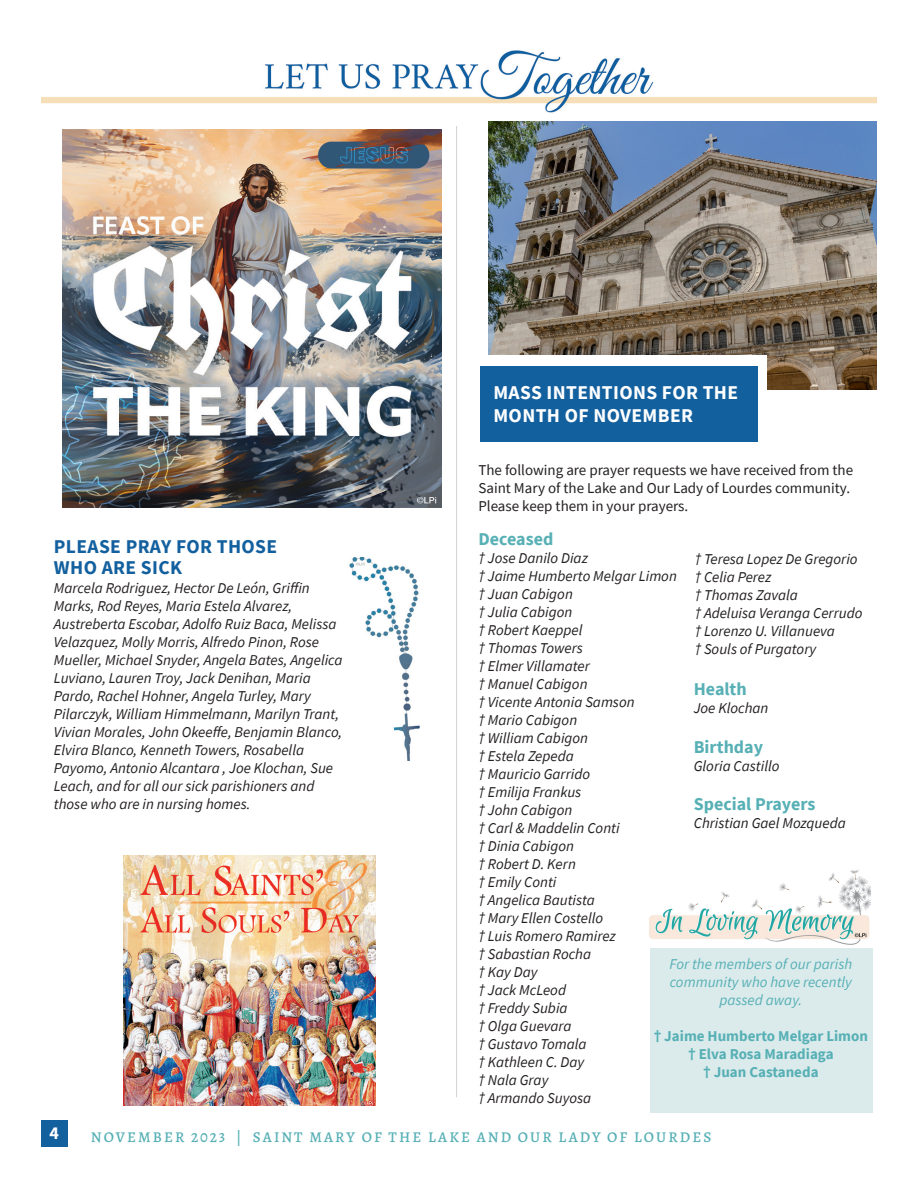
<style>
.page{position:relative;width:918px;height:1188px;background:#fff}
.page>*{position:absolute;margin:0;border:0;box-sizing:border-box;transform-origin:0 0}
.Headline_2_White_Bol{font:700 19.5px/23.4px "Source Sans Pro";letter-spacing:.02em;color:#fff}
.Headline_2_Blue_497b{font:700 19.5px/21.5px "Source Sans Pro";letter-spacing:.02em;color:#13609f}
.Main_Body_Text_6c8c2{font:700 18px "Source Sans Pro";color:#57b0b5}
.Subheader_2_Light_Bl{font:700 18px "Source Sans Pro";color:#57b0b5}
.Page_Number{font:700 18px "Source Sans Pro";color:#fff}
.Main_Body_Text_6c8c2-2{font:italic 15px/18px "Source Sans Pro";color:#231f20}
.Main_Body_Text_6c8c2-3{font:15px/18px "Source Sans Pro";color:#231f20}
.Main_Body_Text_6c8c2-4{font:italic 15px/18px "Source Sans Pro";color:#57b0b5;text-align:center}
.Main_Body_Text_6c8c2-5{font:700 15px "Source Sans Pro";color:#57b0b5}
.Footer_Left{font:500 15px "Alegreya";letter-spacing:.14em;color:#57b0b5}
</style>
<div class="page">
<div style="left:650px;top:948px;width:222px;height:165px;background:#dbebec"></div>
<div style="left:41px;top:1120px;width:27px;height:27px;background:#13609f"></div>
<hr style="left:456px;top:125px;width:1px;height:972px;background:#d1d2d4">
<img style="left:41px;top:50px;width:836px;height:72px">
<img style="left:488px;top:122px;width:389px;height:268px">
<div style="left:471px;top:355px;width:296px;height:65px;background:#fff"></div>
<div style="left:480px;top:366px;width:278px;height:76px;background:#13609f"></div>
<img style="left:124px;top:855px;width:252px;height:250px">
<img style="left:649px;top:869px;width:222px;height:76px">
<img style="left:349px;top:557px;width:71px;height:204px">
<img style="left:63px;top:129px;width:379px;height:379px">
<p class="Headline_2_White_Bol" style="left:493px;top:380px;width:246px">MASS INTENTIONS FOR THE<br>MONTH OF NOVEMBER</p>
<p class="Headline_2_Blue_497b" style="left:54px;top:535px;width:225px">PLEASE PRAY FOR THOSE<br>WHO ARE SICK</p>
<p class="Main_Body_Text_6c8c2-2" style="left:54px;top:579px;width:290px">Marcela Rodriguez, Hector De León, Griffin Marks, Rod Reyes, Maria Estela Alvarez, Austreberta Escobar, Adolfo Ruiz Baca, Melissa Velazquez, Molly Morris, Alfredo Pinon, Rose Mueller, Michael Snyder, Angela Bates, Angelica Luviano, Lauren Troy, Jack Denihan, Maria Pardo, Rachel Hohner, Angela Turley, Mary Pilarczyk, William Himmelmann, Marilyn Trant, Vivian Morales, John Okeeffe, Benjamin Blanco, Elvira Blanco, Kenneth Towers, Rosabella Payomo, Antonio Alcantara , Joe Klochan, Sue Leach, and for all our sick parishioners and those who are in nursing homes.</p>
<p class="Main_Body_Text_6c8c2-3" style="left:478px;top:461px;width:376px">The following are prayer requests we have received from the<br>Saint Mary of the Lake and Our Lady of Lourdes community.<br>Please keep them in your prayers.</p>
<p class="Subheader_2_Light_Bl" style="left:478px;top:527px;width:76px">Deceased</p>
<p class="Main_Body_Text_6c8c2-2" style="left:478px;top:549px;width:111px">† Jose Danilo Diaz</p>
<p class="Main_Body_Text_6c8c2-2" style="left:478px;top:567px;width:200px">† Jaime Humberto Melgar Limon</p>
<p class="Main_Body_Text_6c8c2-2" style="left:478px;top:585px;width:96px">† Juan Cabigon</p>
<p class="Main_Body_Text_6c8c2-2" style="left:478px;top:603px;width:95px">† Julia Cabigon</p>
<p class="Main_Body_Text_6c8c2-2" style="left:478px;top:621px;width:106px">† Robert Kaeppel</p>
<p class="Main_Body_Text_6c8c2-2" style="left:478px;top:639px;width:106px">† Thomas Towers</p>
<p class="Main_Body_Text_6c8c2-2" style="left:478px;top:657px;width:113px">† Elmer Villamater</p>
<p class="Main_Body_Text_6c8c2-2" style="left:478px;top:675px;width:111px">† Manuel Cabigon</p>
<p class="Main_Body_Text_6c8c2-2" style="left:478px;top:693px;width:158px">† Vicente Antonia Samson</p>
<p class="Main_Body_Text_6c8c2-2" style="left:478px;top:711px;width:100px">† Mario Cabigon</p>
<p class="Main_Body_Text_6c8c2-2" style="left:478px;top:729px;width:111px">† William Cabigon</p>
<p class="Main_Body_Text_6c8c2-2" style="left:478px;top:747px;width:97px">† Estela Zepeda</p>
<p class="Main_Body_Text_6c8c2-2" style="left:478px;top:765px;width:113px">† Mauricio Garrido</p>
<p class="Main_Body_Text_6c8c2-2" style="left:478px;top:783px;width:104px">† Emilija Frankus</p>
<p class="Main_Body_Text_6c8c2-2" style="left:478px;top:801px;width:95px">† John Cabigon</p>
<p class="Main_Body_Text_6c8c2-2" style="left:478px;top:819px;width:143px">† Carl &amp; Maddelin Conti</p>
<p class="Main_Body_Text_6c8c2-2" style="left:478px;top:837px;width:97px">† Dinia Cabigon</p>
<p class="Main_Body_Text_6c8c2-2" style="left:478px;top:855px;width:99px">† Robert D. Kern</p>
<p class="Main_Body_Text_6c8c2-2" style="left:478px;top:873px;width:80px">† Emily Conti</p>
<p class="Main_Body_Text_6c8c2-2" style="left:478px;top:891px;width:118px">† Angelica Bautista</p>
<p class="Main_Body_Text_6c8c2-2" style="left:478px;top:909px;width:126px">† Mary Ellen Costello</p>
<p class="Main_Body_Text_6c8c2-2" style="left:478px;top:927px;width:139px">† Luis Romero Ramirez</p>
<p class="Main_Body_Text_6c8c2-2" style="left:478px;top:945px;width:114px">† Sabastian Rocha</p>
<p class="Main_Body_Text_6c8c2-2" style="left:478px;top:963px;width:61px">† Kay Day</p>
<p class="Main_Body_Text_6c8c2-2" style="left:478px;top:981px;width:89px">† Jack McLeod</p>
<p class="Main_Body_Text_6c8c2-2" style="left:478px;top:999px;width:91px">† Freddy Subia</p>
<p class="Main_Body_Text_6c8c2-2" style="left:478px;top:1017px;width:95px">† Olga Guevara</p>
<p class="Main_Body_Text_6c8c2-2" style="left:478px;top:1035px;width:110px">† Gustavo Tomala</p>
<p class="Main_Body_Text_6c8c2-2" style="left:478px;top:1053px;width:107px">† Kathleen C. Day</p>
<p class="Main_Body_Text_6c8c2-2" style="left:478px;top:1071px;width:71px">† Nala Gray</p>
<p class="Main_Body_Text_6c8c2-2" style="left:478px;top:1089px;width:114px">† Armando Suyosa</p>
<p class="Main_Body_Text_6c8c2-2" style="left:695px;top:550px;width:165px">† Teresa Lopez De Gregorio</p>
<p class="Main_Body_Text_6c8c2-2" style="left:695px;top:568px;width:78px">† Celia Perez</p>
<p class="Main_Body_Text_6c8c2-2" style="left:695px;top:586px;width:105px">† Thomas Zavala</p>
<p class="Main_Body_Text_6c8c2-2" style="left:695px;top:604px;width:169px">† Adeluisa Veranga Cerrudo</p>
<p class="Main_Body_Text_6c8c2-2" style="left:695px;top:622px;width:142px">† Lorenzo U. Villanueva</p>
<p class="Main_Body_Text_6c8c2-2" style="left:695px;top:640px;width:123px">† Souls of Purgatory</p>
<p class="Subheader_2_Light_Bl" style="left:694px;top:677px;width:55px">Health</p>
<p class="Main_Body_Text_6c8c2-2" style="left:694px;top:699px;width:76px">Joe Klochan</p>
<p class="Main_Body_Text_6c8c2" style="left:694px;top:735px;width:71px">Birthday</p>
<p class="Main_Body_Text_6c8c2-2" style="left:694px;top:757px;width:87px">Gloria Castillo</p>
<p class="Main_Body_Text_6c8c2" style="left:694px;top:792px;width:123px">Special Prayers</p>
<p class="Main_Body_Text_6c8c2-2" style="left:694px;top:814px;width:154px">Christian Gael Mozqueda</p>
<p class="Main_Body_Text_6c8c2-4" style="left:669px;top:955px;width:184px">For the members of our parish community who have recently passed away.</p>
<p class="Main_Body_Text_6c8c2-5" style="left:654px;top:1026px;width:216px">† Jaime Humberto Melgar Limon</p>
<p class="Main_Body_Text_6c8c2-5" style="left:688px;top:1044px;width:147px">† Elva Rosa Maradiaga</p>
<p class="Main_Body_Text_6c8c2-5" style="left:703px;top:1062px;width:117px">† Juan Castaneda</p>
<p class="Page_Number" style="left:50px;top:1121px;width:11px">4</p>
<p class="Footer_Left" style="left:91px;top:1127px;width:622px">NOVEMBER 2023 | SAINT MARY OF THE LAKE AND OUR LADY OF LOURDES</p>
</div>
